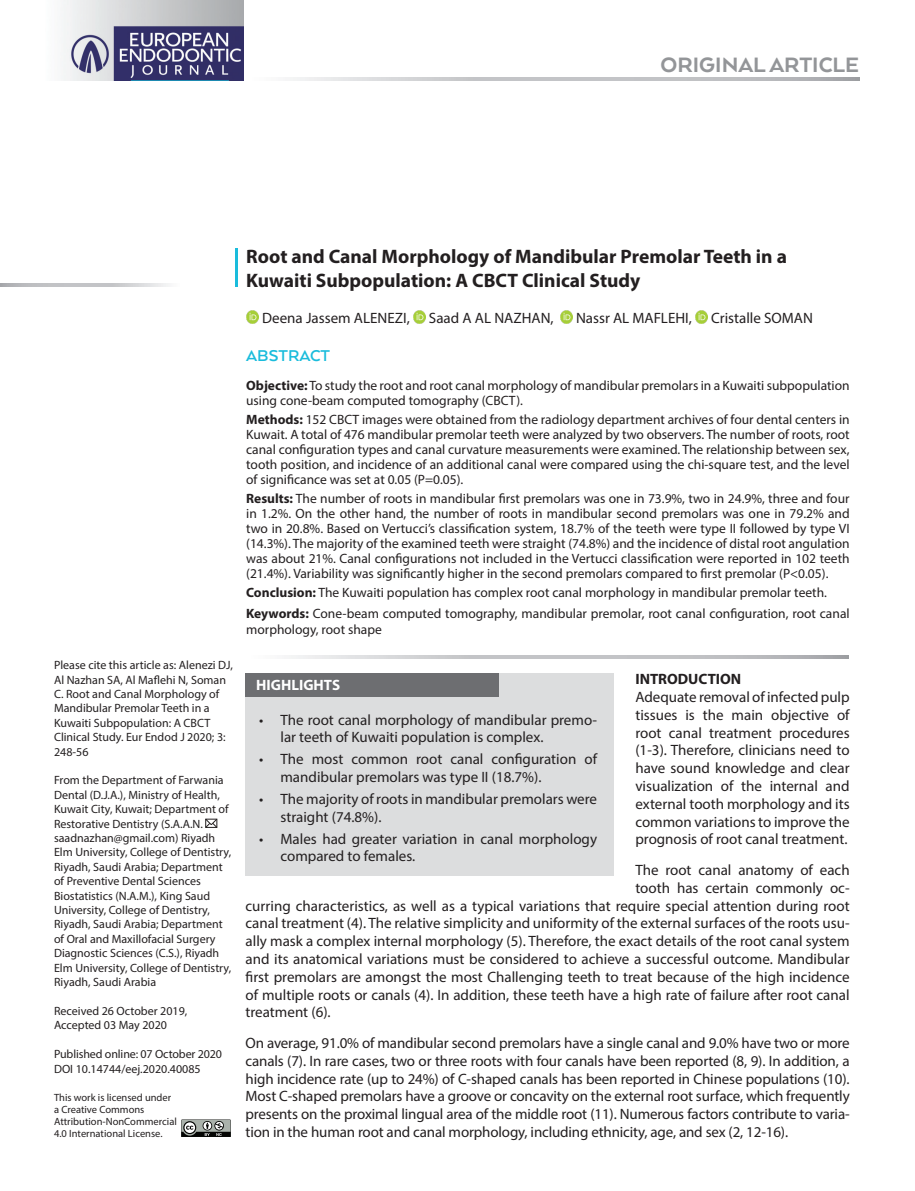
<style>
.page{position:relative;width:915px;height:1191px;background:#fff}
.page>*{position:absolute;margin:0;border:0;box-sizing:border-box;transform-origin:0 0}
.t1{font:800 24px "Arquitecta";color:#939598}
.t2{font:700 19.5px/23.4px "Myriad Pro";color:#231f20}
.t3{font:700 18px "Arquitecta";color:#1abcdc}
.t4{font:15px/17.9px "Myriad Pro";color:#231f20}
.t5{font:700 15px "Myriad Pro";color:#231f20}
.t6{font:700 15px "Myriad Pro";color:#fff}
.t7{font:13.5px/15px "Myriad Pro";color:#231f20}
.t8{font:12px/14.4px "Myriad Pro";color:#231f20}
._09__Kurum_Adı_ONK{font:10.5px/12px "Myriad Pro";color:#231f20}
.s1{font-weight:700}
</style>
<div class="page">
<img style="left:62px;top:0;width:181px;height:80px">
<svg style="left:290px;top:77px;width:568px;height:3px;background:#c6c7ca"></svg>
<hr style="left:235px;top:249px;width:2px;height:38px;background:#1abcdc">
<svg style="left:0;top:283px;width:169px;height:4px"></svg>
<svg style="left:205px;top:818px;width:12px;height:10px"></svg>
<svg style="left:289px;top:655px;width:559px;height:3px;background:#c6c7ca"></svg>
<div style="left:246px;top:673px;width:368px;height:202px;background:#dcddde"></div>
<div style="left:246px;top:673px;width:253px;height:23px;background:#6d6e71"></div>
<svg style="left:246px;top:310px;width:13px;height:13px"></svg>
<svg style="left:413px;top:310px;width:12px;height:13px"></svg>
<svg style="left:560px;top:310px;width:12px;height:13px"></svg>
<svg style="left:695px;top:310px;width:12px;height:13px"></svg>
<svg style="left:181px;top:1119px;width:50px;height:18px"></svg>
<h1 class="t1" style="left:660px;top:50px;width:200px">ORIGINAL ARTICLE</h1>
<p class="t8" style="left:54px;top:658px;width:180px">Please cite this article as: Alenezi DJ,<br>Al Nazhan SA, Al Maflehi N, Soman<br>C. Root and Canal Morphology of<br>Mandibular Premolar Teeth in a<br>Kuwaiti Subpopulation: A CBCT<br>Clinical Study. Eur Endod J 2020; 3:<br>248-56</p>
<p class="t8" style="left:54px;top:773px;width:179px">From the Department of Farwania Dental (D.J.A.), Ministry of Health, Kuwait City, Kuwait; Department of Restorative Dentistry (S.A.A.N. saadnazhan@gmail.com) Riyadh Elm University, College of Dentistry, Riyadh, Saudi Arabia; Department of Preventive Dental Sciences Biostatistics (N.A.M.), King Saud University, College of Dentistry, Riyadh, Saudi Arabia; Department of Oral and Maxillofacial Surgery Diagnostic Sciences (C.S.), Riyadh Elm University, College of Dentistry, Riyadh, Saudi Arabia</p>
<p class="t8" style="left:54px;top:1003px;width:135px">Received 26 October 2019,</p>
<p class="t8" style="left:54px;top:1018px;width:114px">Accepted 03 May 2020</p>
<p class="t8" style="left:54px;top:1046px;width:169px">Published online: 07 October 2020</p>
<p class="t8" style="left:54px;top:1061px;width:148px">DOI 10.14744/eej.2020.40085</p>
<p class="_09__Kurum_Adı_ONK" style="left:54px;top:1091px;width:124px">This work is licensed under a Creative Commons<br>Attribution-NonCommercial<br>4.0 International License.</p>
<p class="t2" style="left:246px;top:244px;width:542px">Root and Canal Morphology of Mandibular Premolar Teeth in a<br>Kuwaiti Subpopulation: A CBCT Clinical Study</p>
<p class="t4" style="left:262px;top:309px;width:149px">Deena Jassem ALENEZI,</p>
<p class="t4" style="left:429px;top:309px;width:126px">Saad A AL NAZHAN,</p>
<p class="t4" style="left:575px;top:309px;width:117px">Nassr AL MAFLEHI,</p>
<p class="t4" style="left:710px;top:309px;width:103px">Cristalle SOMAN</p>
<p class="t3" style="left:246px;top:344px;width:85px">ABSTRACT</p>
<p class="t7" style="left:246px;top:377px;width:604px"><span class="s1">Objective:</span> To study the root and root canal morphology of mandibular premolars in a Kuwaiti subpopulation using cone-beam computed tomography (CBCT).</p>
<p class="t7" style="left:246px;top:411px;width:604px;text-align:justify"><span class="s1">Methods:</span> 152 CBCT images were obtained from the radiology department archives of four dental centers in Kuwait. A total of 476 mandibular premolar teeth were analyzed by two observers. The number of roots, root canal configuration types and canal curvature measurements were examined. The relationship between sex, tooth position, and incidence of an additional canal were compared using the chi-square test, and the level of significance was set at 0.05 (P=0.05).</p>
<p class="t7" style="left:246px;top:491px;width:604px;text-align:justify"><span class="s1">Results:</span> The number of roots in mandibular first premolars was one in 73.9%, two in 24.9%, three and four in 1.2%. On the other hand, the number of roots in mandibular second premolars was one in 79.2% and two in 20.8%. Based on Vertucci’s classification system, 18.7% of the teeth were type II followed by type VI (14.3%). The majority of the examined teeth were straight (74.8%) and the incidence of distal root angulation was about 21%. Canal configurations not included in the Vertucci classification were reported in 102 teeth (21.4%). Variability was significantly higher in the second premolars compared to first premolar (P&lt;0.05).</p>
<p class="t7" style="left:246px;top:585px;width:582px"><span class="s1">Conclusion:</span> The Kuwaiti population has complex root canal morphology in mandibular premolar teeth.</p>
<p class="t7" style="left:246px;top:605px;width:604px;line-height:16.2px"><span class="s1">Keywords:</span> Cone-beam computed tomography, mandibular premolar, root canal configuration, root canal morphology, root shape</p>
<p class="t5" style="left:635px;top:669px;width:107px">INTRODUCTION</p>
<p class="t4" style="left:635px;top:688px;width:216px;text-align:justify">Adequate removal of infected pulp tissues is the main objective of root canal treatment procedures (1-3). Therefore, clinicians need to have sound knowledge and clear visualization of the internal and external tooth morphology and its common variations to improve the prognosis of root canal treatment.</p>
<p class="t4" style="left:635px;top:860px;width:216px">The root canal anatomy of each</p>
<p class="t4" style="left:635px;top:878px;width:216px">tooth has certain commonly oc-</p>
<p class="t4" style="left:245px;top:896px;width:605px">curring characteristics, as well as a typical variations that require special attention during root</p>
<p class="t4" style="left:245px;top:914px;width:605px">canal treatment (4). The relative simplicity and uniformity of the external surfaces of the roots usu-</p>
<p class="t4" style="left:245px;top:932px;width:605px">ally mask a complex internal morphology (5). Therefore, the exact details of the root canal system</p>
<p class="t4" style="left:245px;top:949px;width:605px">and its anatomical variations must be considered to achieve a successful outcome. Mandibular</p>
<p class="t4" style="left:245px;top:967px;width:605px">first premolars are amongst the most Challenging teeth to treat because of the high incidence</p>
<p class="t4" style="left:245px;top:985px;width:605px">of multiple roots or canals (4). In addition, these teeth have a high rate of failure after root canal</p>
<p class="t4" style="left:245px;top:1003px;width:87px">treatment (6).</p>
<p class="t4" style="left:245px;top:1033px;width:605px;text-align:justify">On average, 91.0% of mandibular second premolars have a single canal and 9.0% have two or more canals (7). In rare cases, two or three roots with four canals have been reported (8, 9). In addition, a high incidence rate (up to 24%) of C-shaped canals has been reported in Chinese populations (10).<br>Most C-shaped premolars have a groove or concavity on the external root surface, which frequently presents on the proximal lingual area of the middle root (11). Numerous factors contribute to varia&shy;tion in the human root and canal morphology, including ethnicity, age, and sex (2, 12-16).</p>
<p class="t6" style="left:256px;top:675px;width:85px">HIGHLIGHTS</p>
<p class="t4" style="left:280px;top:710px;width:318px;text-indent:-21px">• The root canal morphology of mandibular premo&shy;lar teeth of Kuwaiti population is complex.</p>
<p class="t4" style="left:280px;top:750px;width:318px;text-indent:-21px">• The most common root canal configuration of mandibular premolars was type II (18.7%).</p>
<p class="t4" style="left:280px;top:790px;width:318px;text-indent:-21px">• The majority of roots in mandibular premolars were straight (74.8%).</p>
<p class="t4" style="left:280px;top:829px;width:318px;text-indent:-21px">• Males had greater variation in canal morphology compared to females.</p>
</div>
